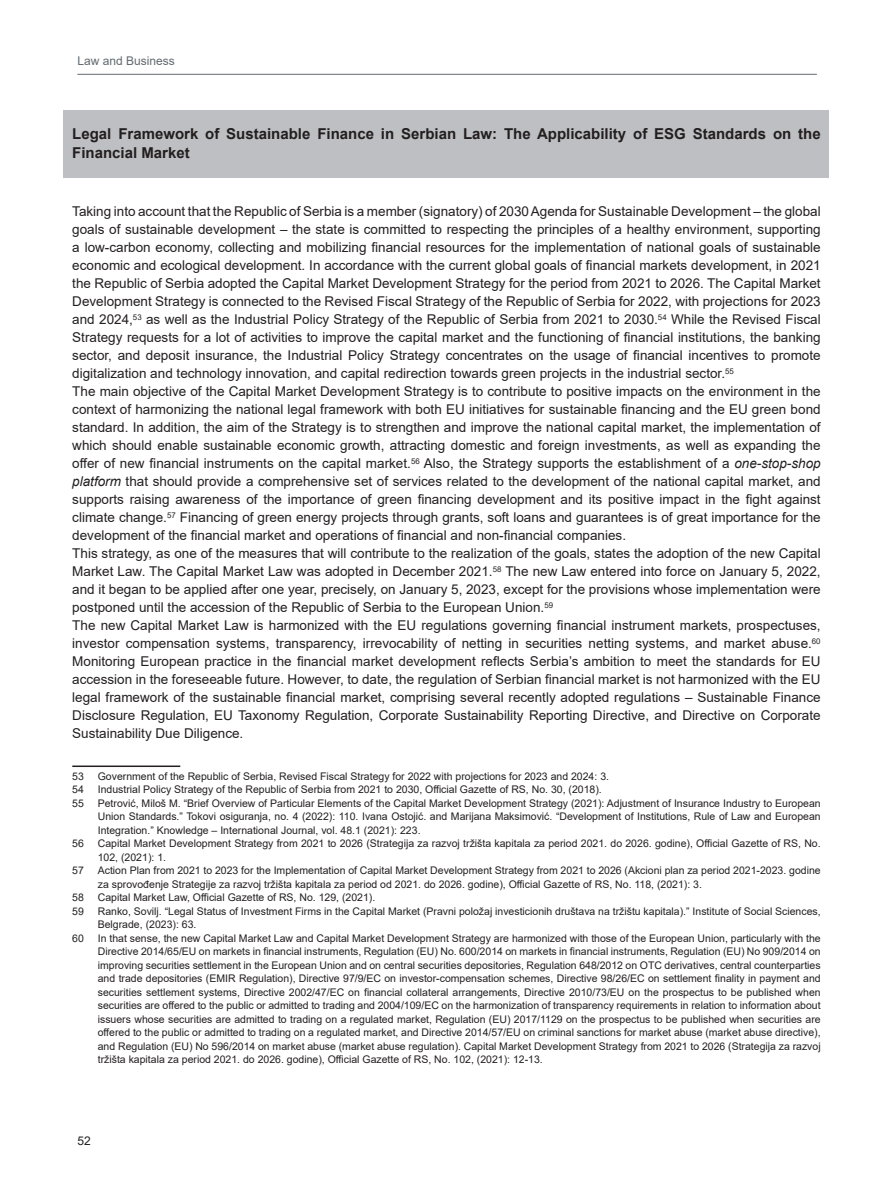
<style>
.page{position:relative;width:893px;height:1191px;background:#fff}
.page>*{position:absolute;margin:0;border:0;box-sizing:border-box;transform-origin:0 0}
._1__SUBTITLE{font:700 15px/19.5px "Arial";color:#231f20}
.TEKST{font:13.5px/18px "Arial";color:#231f20;text-align:justify}
.t1{font:12px "Arial";color:#626a6f}
.t2{font:12px "Arial";color:#231f20}
.footnote{font:10.5px/13.5px "Arial";color:#231f20}
.s1{font-style:italic}
</style>
<div class="page">
<hr style="left:77px;top:74px;width:740px;height:1px;background:#626a6f">
<div style="left:64px;top:111px;width:765px;height:67px;background:#bebfc2"></div>
<hr style="left:72px;top:765px;width:108px;height:2px;background:#231f20">
<p class="t1" style="left:77px;top:53px;width:99px">Law and Business</p>
<p class="_1__SUBTITLE" style="left:72px;top:124px;width:750px">Legal Framework of Sustainable Finance in Serbian Law: The Applicability of ESG Standards on the<br>Financial Market</p>
<p class="TEKST" style="left:72px;top:202px;width:750px">Taking into account that the Republic of Serbia is a member (signatory) of 2030 Agenda for Sustainable Development – the global goals of sustainable development – the state is committed to respecting the principles of a healthy environment, supporting a low-carbon economy, collecting and mobilizing financial resources for the implementation of national goals of sustainable economic and ecological development. In accordance with the current global goals of financial markets development, in 2021 the Republic of Serbia adopted the Capital Market Development Strategy for the period from 2021 to 2026. The Capital Market Development Strategy is connected to the Revised Fiscal Strategy of the Republic of Serbia for 2022, with projections for 2023 and 2024,<sup>53</sup> as well as the Industrial Policy Strategy of the Republic of Serbia from 2021 to 2030.<sup>54</sup> While the Revised Fiscal Strategy requests for a lot of activities to improve the capital market and the functioning of financial institutions, the banking sector, and deposit insurance, the Industrial Policy Strategy concentrates on the usage of financial incentives to promote digitalization and technology innovation, and capital redirection towards green projects in the industrial sector.<sup>55</sup></p>
<p class="TEKST" style="left:72px;top:382px;width:750px">The main objective of the Capital Market Development Strategy is to contribute to positive impacts on the environment in the context of harmonizing the national legal framework with both EU initiatives for sustainable financing and the EU green bond standard. In addition, the aim of the Strategy is to strengthen and improve the national capital market, the implementation of which should enable sustainable economic growth, attracting domestic and foreign investments, as well as expanding the offer of new financial instruments on the capital market.<sup>56</sup> Also, the Strategy supports the establishment of a <span class="s1">one-stop-shop platform</span> that should provide a comprehensive set of services related to the development of the national capital market, and supports raising awareness of the importance of green financing development and its positive impact in the fight against climate change.<sup>57</sup> Financing of green energy projects through grants, soft loans and guarantees is of great importance for the development of the financial market and operations of financial and non-financial companies.</p>
<p class="TEKST" style="left:72px;top:544px;width:750px">This strategy, as one of the measures that will contribute to the realization of the goals, states the adoption of the new Capital Market Law. The Capital Market Law was adopted in December 2021.<sup>58</sup> The new Law entered into force on January 5, 2022, and it began to be applied after one year, precisely, on January 5, 2023, except for the provisions whose implementation were postponed until the accession of the Republic of Serbia to the European Union.<sup>59</sup></p>
<p class="TEKST" style="left:72px;top:616px;width:750px">The new Capital Market Law is harmonized with the EU regulations governing financial instrument markets, prospectuses, investor compensation systems, transparency, irrevocability of netting in securities netting systems, and market abuse.<sup>60<br></sup>Monitoring European practice in the financial market development reflects Serbia’s ambition to meet the standards for EU accession in the foreseeable future. However, to date, the regulation of Serbian financial market is not harmonized with the EU legal framework of the sustainable financial market, comprising several recently adopted regulations – Sustainable Finance Disclosure Regulation, EU Taxonomy Regulation, Corporate Sustainability Reporting Directive, and Directive on Corporate Sustainability Due Diligence.</p>
<p class="footnote" style="left:72px;top:769px;width:13px">53</p>
<p class="footnote" style="left:98px;top:769px;width:513px">Government of the Republic of Serbia, Revised Fiscal Strategy for 2022 with projections for 2023 and 2024: 3.</p>
<p class="footnote" style="left:72px;top:782px;width:13px">54</p>
<p class="footnote" style="left:98px;top:782px;width:505px">Industrial Policy Strategy of the Republic of Serbia from 2021 to 2030, Official Gazette of RS, No. 30, (2018).</p>
<p class="footnote" style="left:72px;top:796px;width:13px">55</p>
<p class="footnote" style="left:98px;top:796px;width:724px;text-align:justify">Petrović, Miloš M. “Brief Overview of Particular Elements of the Capital Market Development Strategy (2021): Adjustment of Insurance Industry to European Union Standards.” Tokovi osiguranja, no. 4 (2022): 110. Ivana Ostojić. and Marijana Maksimović. “Development of Institutions, Rule of Law and European Integration.” Knowledge – International Journal, vol. 48.1 (2021): 223.</p>
<p class="footnote" style="left:72px;top:836px;width:13px">56</p>
<p class="footnote" style="left:98px;top:836px;width:724px">Capital Market Development Strategy from 2021 to 2026 (Strategija za razvoj tržišta kapitala za period 2021. do 2026. godine), Official Gazette of RS, No.<br>102, (2021): 1.</p>
<p class="footnote" style="left:72px;top:863px;width:13px">57</p>
<p class="footnote" style="left:98px;top:863px;width:724px">Action Plan from 2021 to 2023 for the Implementation of Capital Market Development Strategy from 2021 to 2026 (Akcioni plan za period 2021-2023. godine za sprovođenje Strategije za razvoj tržišta kapitala za period od 2021. do 2026. godine), Official Gazette of RS, No. 118, (2021): 3.</p>
<p class="footnote" style="left:72px;top:890px;width:13px">58</p>
<p class="footnote" style="left:98px;top:890px;width:279px">Capital Market Law, Official Gazette of RS, No. 129, (2021).</p>
<p class="footnote" style="left:72px;top:904px;width:13px">59</p>
<p class="footnote" style="left:98px;top:904px;width:724px">Ranko, Sovilj. “Legal Status of Investment Firms in the Capital Market (Pravni položaj investicionih društava na tržištu kapitala).” Institute of Social Sciences,<br>Belgrade, (2023): 63.</p>
<p class="footnote" style="left:72px;top:931px;width:13px">60</p>
<p class="footnote" style="left:98px;top:931px;width:724px;text-align:justify">In that sense, the new Capital Market Law and Capital Market Development Strategy are harmonized with those of the European Union, particularly with the Directive 2014/65/EU on markets in financial instruments, Regulation (EU) No. 600/2014 on markets in financial instruments, Regulation (EU) No 909/2014 on improving securities settlement in the European Union and on central securities depositories, Regulation 648/2012 on OTC derivatives, central counterparties and trade depositories (EMIR Regulation), Directive 97/9/EC on investor-compensation schemes, Directive 98/26/EC on settlement finality in payment and securities settlement systems, Directive 2002/47/EC on financial collateral arrangements, Directive 2010/73/EU on the prospectus to be published when securities are offered to the public or admitted to trading and 2004/109/EC on the harmonization of transparency requirements in relation to information about issuers whose securities are admitted to trading on a regulated market, Regulation (EU) 2017/1129 on the prospectus to be published when securities are offered to the public or admitted to trading on a regulated market, and Directive 2014/57/EU on criminal sanctions for market abuse (market abuse directive), and Regulation (EU) No 596/2014 on market abuse (market abuse regulation). Capital Market Development Strategy from 2021 to 2026 (Strategija za razvoj tržišta kapitala za period 2021. do 2026. godine), Official Gazette of RS, No. 102, (2021): 12-13.</p>
<p class="t2" style="left:78px;top:1132px;width:15px">52</p>
</div>
